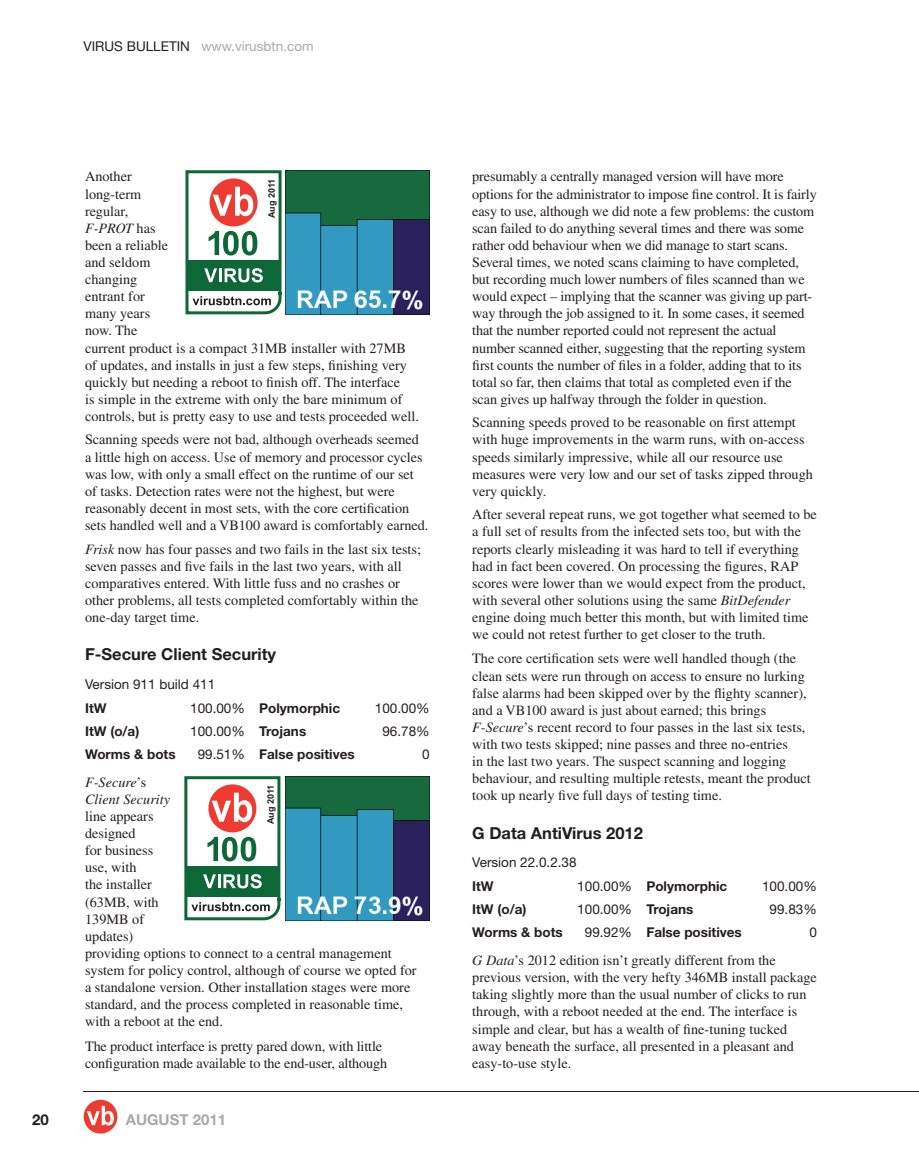
<style>
.page{position:relative;width:919px;height:1166px;background:#fff}
.page>*{position:absolute;margin:0;border:0;box-sizing:border-box;transform-origin:0 0}
.t1{font:700 16.5px "Helvetica Neue";color:#231f20}
.t2{font:700 15px "Helvetica Neue";color:#a8a9ad}
.t3{font:700 15px "Helvetica Neue";color:#231f20}
.t4{font:14.25px/17.1px "Times";color:#231f20}
.t5{font:italic 14.25px/17.1px "Times";color:#231f20}
.t6{font:700 13.5px "Helvetica Neue";color:#231f20}
.t7{font:13.5px "Helvetica Neue";color:#231f20}
.t8{font:13.5px "Helvetica Neue";color:#a8a9ad}
.t9{font:700 9px "Arial";color:#231f20}
.s1{color:#231f20}
.s2{font-style:italic}
.s3{font-weight:400}
.s4{font-weight:700}
.s5{font-style:normal}
</style>
<div class="page">
<hr style="left:84px;top:1091px;width:834px;height:1px;background:#231f20">
<div style="left:84px;top:1099px;width:33px;height:34px;background:#ee3b32;border-radius:50%"></div>
<svg style="left:87px;top:1105px;width:27px;height:20px"></svg>
<svg style="left:185px;top:170px;width:97px;height:144px"></svg>
<img style="left:285px;top:170px;width:144px;height:144px">
<svg style="left:184px;top:776px;width:97px;height:144px"></svg>
<img style="left:285px;top:776px;width:144px;height:144px">
<p class="t8" style="left:83px;top:41px;width:231px"><span class="s1">VIRUS BULLETIN</span> www.virusbtn.com</p>
<p class="t4" style="left:85px;top:169px;width:335px">Another<br>long-term<br>regular,<br><span class="s2">F-PROT</span> has<br>been a reliable<br>and seldom<br>changing<br>entrant for<br>many years<br>now. The<br>current product is a compact 31MB installer with 27MB of updates, and installs in just a few steps, finishing very quickly but needing a reboot to finish off. The interface<br>is simple in the extreme with only the bare minimum of controls, but is pretty easy to use and tests proceeded well.</p>
<p class="t4" style="left:85px;top:432px;width:345px">Scanning speeds were not bad, although overheads seemed a little high on access. Use of memory and processor cycles was low, with only a small effect on the runtime of our set of tasks. Detection rates were not the highest, but were reasonably decent in most sets, with the core certification sets handled well and a VB100 award is comfortably earned.</p>
<p class="t4" style="left:85px;top:541px;width:337px"><span class="s2">Frisk</span> now has four passes and two fails in the last six tests; seven passes and five fails in the last two years, with all comparatives entered. With little fuss and no crashes or other problems, all tests completed comfortably within the one-day target time.</p>
<p class="t1" style="left:85px;top:648px;width:192px">F-Secure Client Security</p>
<p class="t7" style="left:85px;top:679px;width:132px">Version 911 build 411</p>
<p class="t6" style="left:85px;top:703px;width:23px">ItW</p>
<p class="t6" style="left:190px;top:703px;width:151px"><span class="s3">100.00%</span> Polymorphic</p>
<p class="t7" style="left:375px;top:703px;width:56px">100.00%</p>
<p class="t6" style="left:85px;top:726px;width:56px">ItW (o/a)</p>
<p class="t7" style="left:190px;top:726px;width:118px">100.00% <span class="s4">Trojans</span></p>
<p class="t7" style="left:382px;top:726px;width:49px">96.78%</p>
<p class="t6" style="left:85px;top:749px;width:92px">Worms &amp; bots</p>
<p class="t6" style="left:198px;top:749px;width:158px"><span class="s3">99.51%</span> False positives</p>
<p class="t7" style="left:422px;top:749px;width:9px">0</p>
<p class="t5" style="left:85px;top:774px;width:87px">F-Secure<span class="s5">’s<br></span>Client Security</p>
<p class="t4" style="left:85px;top:808px;width:333px">line appears<br>designed<br>for business<br>use, with<br>the installer<br>(63MB, with<br>139MB of<br>updates)<br>providing options to connect to a central management system for policy control, although of course we opted for a standalone version. Other installation stages were more standard, and the process completed in reasonable time, with a reboot at the end.</p>
<p class="t4" style="left:85px;top:1038px;width:304px">The product interface is pretty pared down, with little configuration made available to the end-user, although</p>
<p class="t9" style="left:266px;top:218px;width:41px;rotate:-90deg">Aug 2011</p>
<p class="t9" style="left:265px;top:824px;width:41px;rotate:-90deg">Aug 2011</p>
<p class="t3" style="left:32px;top:1113px;width:18px">20</p>
<p class="t2" style="left:126px;top:1113px;width:102px">AUGUST 2011</p>
<p class="t4" style="left:472px;top:169px;width:346px">presumably a centrally managed version will have more options for the administrator to impose fine control. It is fairly easy to use, although we did note a few problems: the custom scan failed to do anything several times and there was some rather odd behaviour when we did manage to start scans.<br>Several times, we noted scans claiming to have completed, but recording much lower numbers of files scanned than we would expect – implying that the scanner was giving up part&shy;way through the job assigned to it. In some cases, it seemed that the number reported could not represent the actual number scanned either, suggesting that the reporting system first counts the number of files in a folder, adding that to its total so far, then claims that total as completed even if the scan gives up halfway through the folder in question.</p>
<p class="t4" style="left:472px;top:415px;width:342px">Scanning speeds proved to be reasonable on first attempt with huge improvements in the warm runs, with on-access speeds similarly impressive, while all our resource use measures were very low and our set of tasks zipped through very quickly.</p>
<p class="t4" style="left:472px;top:507px;width:346px">After several repeat runs, we got together what seemed to be a full set of results from the infected sets too, but with the reports clearly misleading it was hard to tell if everything had in fact been covered. On processing the figures, RAP scores were lower than we would expect from the product, with several other solutions using the same <span class="s2">BitDefender </span>engine doing much better this month, but with limited time we could not retest further to get closer to the truth.</p>
<p class="t4" style="left:472px;top:651px;width:340px">The core certification sets were well handled though (the clean sets were run through on access to ensure no lurking false alarms had been skipped over by the flighty scanner), and a VB100 award is just about earned; this brings <span class="s2">F-Secure</span>’s recent record to four passes in the last six tests, with two tests skipped; nine passes and three no-entries<br>in the last two years. The suspect scanning and logging behaviour, and resulting multiple retests, meant the product took up nearly five full days of testing time.</p>
<p class="t1" style="left:472px;top:826px;width:172px">G Data AntiVirus 2012</p>
<p class="t7" style="left:472px;top:857px;width:106px">Version 22.0.2.38</p>
<p class="t6" style="left:472px;top:881px;width:23px">ItW</p>
<p class="t6" style="left:577px;top:881px;width:151px"><span class="s3">100.00%</span> Polymorphic</p>
<p class="t7" style="left:762px;top:881px;width:56px">100.00%</p>
<p class="t6" style="left:472px;top:904px;width:56px">ItW (o/a)</p>
<p class="t7" style="left:577px;top:904px;width:118px">100.00% <span class="s4">Trojans</span></p>
<p class="t7" style="left:769px;top:904px;width:49px">99.83%</p>
<p class="t6" style="left:472px;top:927px;width:92px">Worms &amp; bots</p>
<p class="t6" style="left:584px;top:927px;width:158px"><span class="s3">99.92%</span> False positives</p>
<p class="t7" style="left:809px;top:927px;width:9px">0</p>
<p class="t4" style="left:472px;top:952px;width:346px"><span class="s2">G Data</span>’s 2012 edition isn’t greatly different from the previous version, with the very hefty 346MB install package taking slightly more than the usual number of clicks to run through, with a reboot needed at the end. The interface is simple and clear, but has a wealth of fine-tuning tucked away beneath the surface, all presented in a pleasant and easy-to-use style.</p>
</div>
